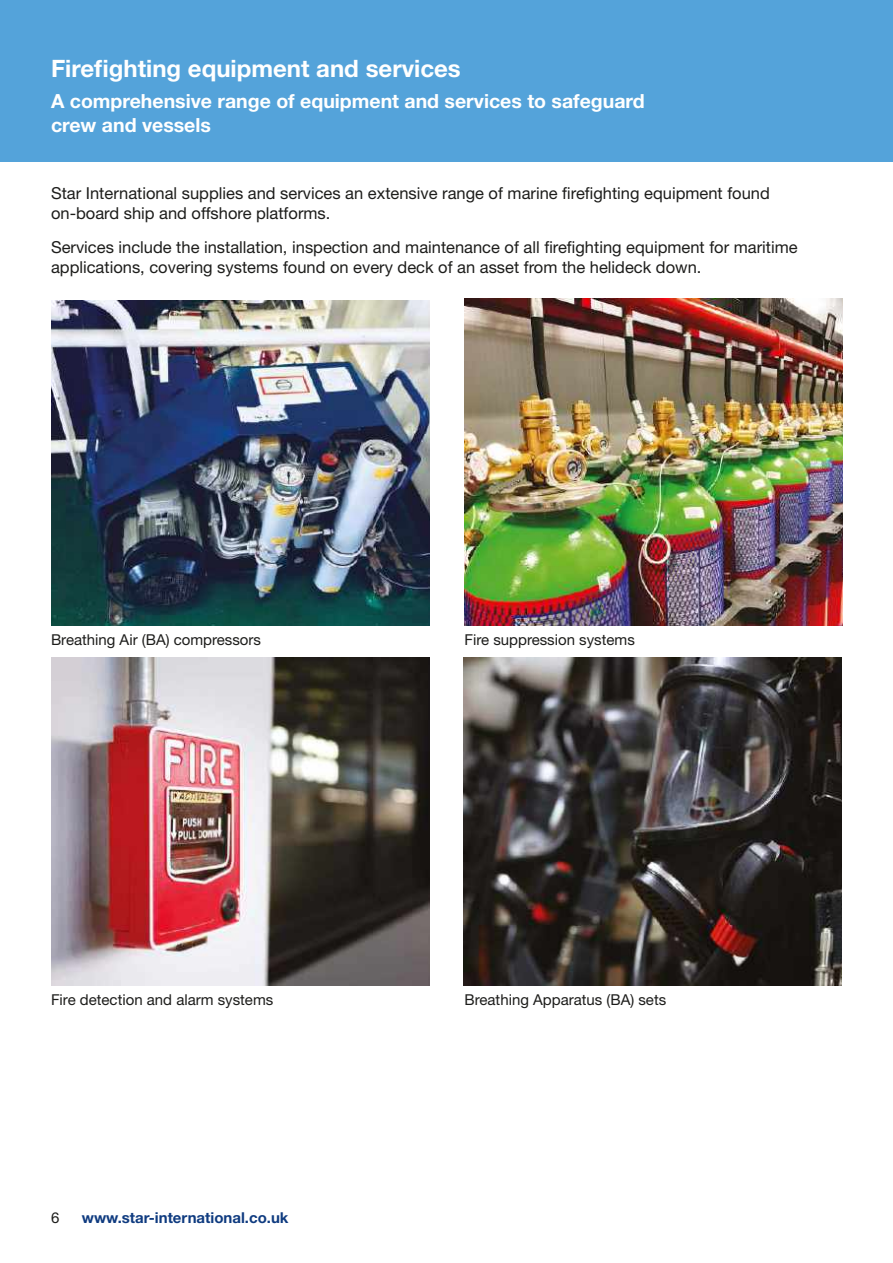
<style>
.page{position:relative;width:893px;height:1263px;background:#fff}
.page>*{position:absolute;margin:0;border:0;box-sizing:border-box;transform-origin:0 0}
.t1{font:700 24px "Helvetica Neue LT Std";color:#fff}
.t2{font:700 19.5px/23.4px "Helvetica Neue LT Std";color:#fff}
.t3{font:16.5px/20.4px "Helvetica Neue LT Std";color:#1d1d1b}
.t4{font:15px "Helvetica Neue LT Std";color:#1d1d1b}
.t5{font:700 15px "Helvetica Neue LT Std";color:#0f3b80}
</style>
<div class="page">
<div style="left:0;top:0;width:893px;height:162px;background:#54a3da"></div>
<img style="left:51px;top:301px;width:378px;height:325px">
<img style="left:464px;top:298px;width:379px;height:328px">
<img style="left:51px;top:658px;width:378px;height:327px">
<img style="left:463px;top:658px;width:379px;height:327px">
<h1 class="t1" style="left:51px;top:60px;width:411px">Firefighting equipment and services</h1>
<p class="t2" style="left:51px;top:92px;width:595px">A comprehensive range of equipment and services to safeguard crew and vessels</p>
<p class="t3" style="left:51px;top:185px;width:720px">Star International supplies and services an extensive range of marine firefighting equipment found on-board ship and offshore platforms.</p>
<p class="t3" style="left:51px;top:238px;width:748px">Services include the installation, inspection and maintenance of all firefighting equipment for maritime applications, covering systems found on every deck of an asset from the helideck down.</p>
<p class="t4" style="left:51px;top:634px;width:212px">Breathing Air (BA) compressors</p>
<p class="t4" style="left:464px;top:634px;width:172px">Fire suppression systems</p>
<p class="t4" style="left:51px;top:994px;width:224px">Fire detection and alarm systems</p>
<p class="t4" style="left:464px;top:994px;width:203px">Breathing Apparatus (BA) sets</p>
<p class="t4" style="left:51px;top:1212px;width:10px">6</p>
<p class="t5" style="left:82px;top:1212px;width:208px">www.star-international.co.uk</p>
</div>
